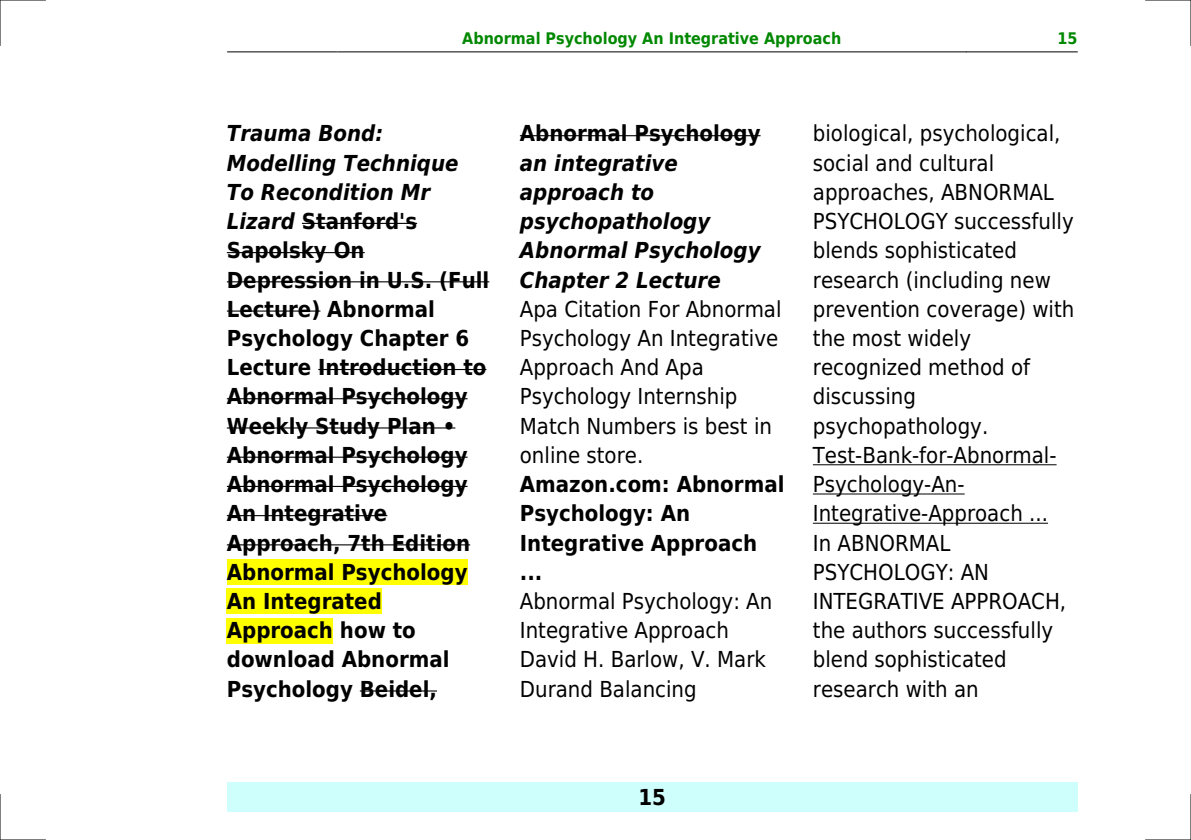
<style>
.page{position:relative;width:1191px;height:840px;background:#fff}
.page>*{position:absolute;margin:0;border:0;box-sizing:border-box;transform-origin:0 0}
.t1{font:22px/29.2px "DejaVu Sans Condensed";color:#000}
.t2{font:700 22px/29.2px "DejaVu Sans Condensed";color:#000}
.t3{font:italic 700 22px/29.2px "DejaVu Sans Condensed";color:#000}
.t4{font:700 16px "DejaVu Sans Condensed";color:#080}
.s1{font-style:italic}
</style>
<div class="page">
<hr style="left:227px;top:51px;width:110px;height:1px;background:#000">
<hr style="left:338px;top:51px;width:627px;height:1px;background:#000">
<hr style="left:966px;top:51px;width:111px;height:1px;background:#000">
<div style="left:227px;top:782px;width:850px;height:29px;background:#cffffc"></div>
<hr style="left:302px;top:223px;width:115px;height:1px;background:#000">
<hr style="left:227px;top:252px;width:138px;height:1px;background:#000">
<hr style="left:227px;top:281px;width:262px;height:1px;background:#000">
<hr style="left:227px;top:310px;width:93px;height:1px;background:#000">
<hr style="left:318px;top:369px;width:168px;height:1px;background:#000">
<hr style="left:227px;top:398px;width:240px;height:1px;background:#000">
<hr style="left:227px;top:427px;width:228px;height:1px;background:#000">
<hr style="left:227px;top:456px;width:240px;height:1px;background:#000">
<hr style="left:227px;top:485px;width:240px;height:1px;background:#000">
<hr style="left:227px;top:515px;width:160px;height:1px;background:#000">
<hr style="left:227px;top:544px;width:243px;height:1px;background:#000">
<div style="left:227px;top:559px;width:240px;height:25px;background:#ff0"></div>
<div style="left:227px;top:588px;width:155px;height:26px;background:#ff0"></div>
<div style="left:227px;top:617px;width:106px;height:26px;background:#ff0"></div>
<hr style="left:360px;top:690px;width:77px;height:1px;background:#000">
<hr style="left:520px;top:135px;width:240px;height:1px;background:#000">
<hr style="left:813px;top:464px;width:243px;height:1px;background:#000">
<hr style="left:813px;top:493px;width:151px;height:1px;background:#000">
<hr style="left:813px;top:522px;width:235px;height:1px;background:#000">
<hr style="left:0;top:0;width:45px;height:1px;background:#000">
<hr style="left:1145px;top:0;width:46px;height:1px;background:#000">
<hr style="left:0;top:839px;width:45px;height:1px;background:#000">
<hr style="left:1145px;top:839px;width:46px;height:1px;background:#000">
<hr style="left:0;top:0;width:1px;height:45px;background:#000">
<hr style="left:0;top:794px;width:1px;height:45px;background:#000">
<hr style="left:1190px;top:0;width:1px;height:45px;background:#000">
<hr style="left:1190px;top:794px;width:1px;height:45px;background:#000">
<svg style="left:445px;top:427px;width:7px;height:2px"></svg>
<p class="t4" style="left:462px;top:29px;width:380px">Abnormal Psychology An Integrative Approach</p>
<p class="t4" style="left:1057px;top:29px;width:22px">15</p>
<p class="t2" style="left:227px;top:119px;width:264px"><span class="s1">Trauma Bond:<br>Modelling Technique<br>To Recondition Mr<br>Lizard</span> Stanford's<br>Sapolsky On<br>Depression in U.S. (Full<br>Lecture) Abnormal<br>Psychology Chapter 6<br>Lecture Introduction to<br>Abnormal Psychology<br>Weekly Study Plan<br>Abnormal Psychology<br>Abnormal Psychology<br>An Integrative<br>Approach, 7th Edition<br>Abnormal Psychology<br>An Integrated<br>Approach how to download Abnormal<br>Psychology Beidel,</p>
<p class="t2" style="left:520px;top:119px;width:242px">Abnormal Psychology</p>
<p class="t3" style="left:520px;top:148px;width:242px">an integrative approach to psychopathology<br>Abnormal Psychology<br>Chapter 2 Lecture</p>
<p class="t1" style="left:520px;top:294px;width:263px">Apa Citation For Abnormal<br>Psychology An Integrative<br>Approach And Apa<br>Psychology Internship<br>Match Numbers is best in online store.</p>
<p class="t2" style="left:520px;top:469px;width:266px">Amazon.com: Abnormal<br>Psychology: An<br>Integrative Approach ...</p>
<p class="t1" style="left:520px;top:586px;width:254px">Abnormal Psychology: An<br>Integrative Approach<br>David H. Barlow, V. Mark<br>Durand Balancing</p>
<p class="t1" style="left:813px;top:119px;width:263px">biological, psychological, social and cultural approaches, ABNORMAL<br>PSYCHOLOGY successfully blends sophisticated research (including new prevention coverage) with the most widely recognized method of discussing psychopathology.<br>Test-Bank-for-Abnormal-<br>Psychology-An-<br>Integrative-Approach ...<br>In ABNORMAL<br>PSYCHOLOGY: AN<br>INTEGRATIVE APPROACH, the authors successfully blend sophisticated research with an</p>
<p class="t2" style="left:638px;top:782px;width:29px">15</p>
</div>
